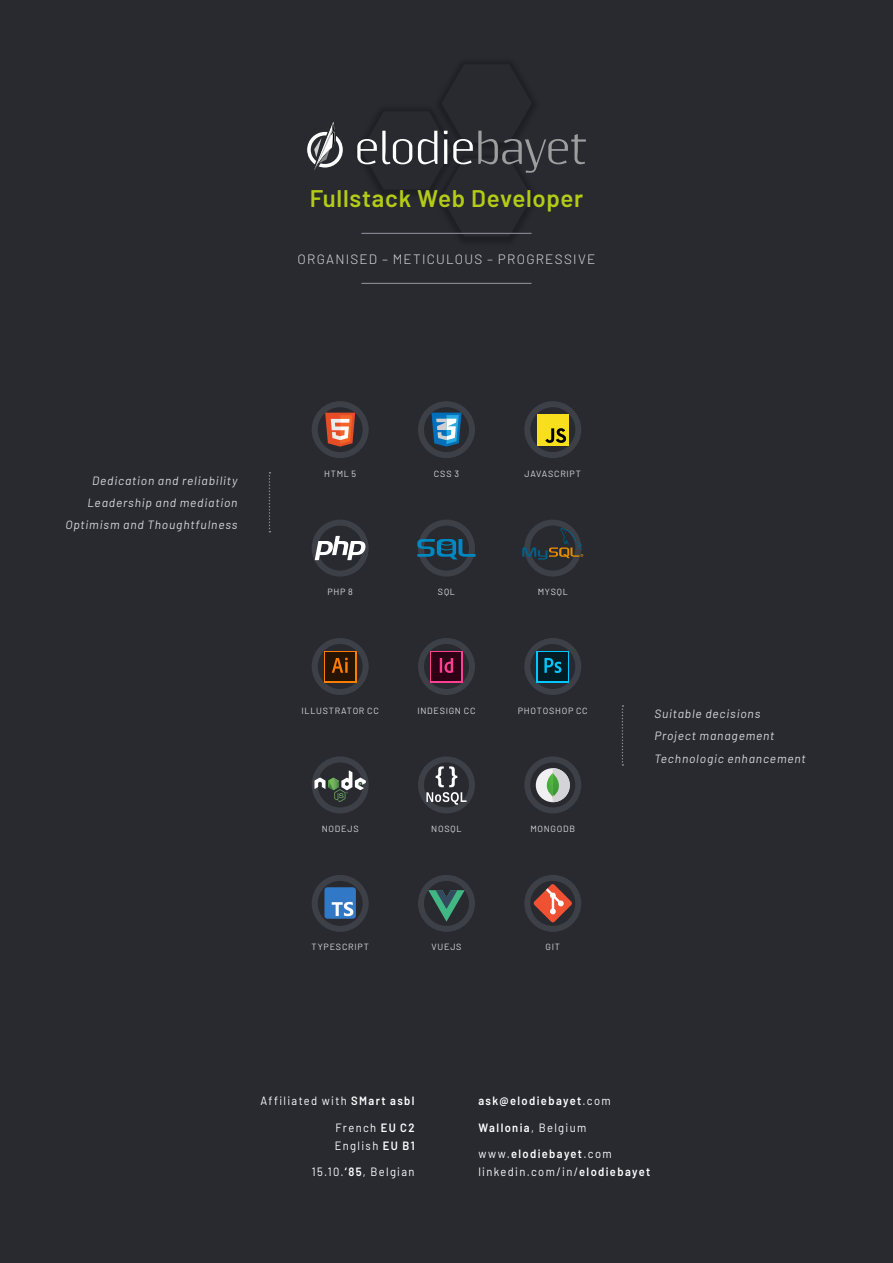
<style>
.page{position:relative;width:893px;height:1263px;background:#282a30}
.page>*{position:absolute;margin:0;border:0;box-sizing:border-box;transform-origin:0 0}
.t1{font:600 24px "Barlow";letter-spacing:.03em;color:#b4cc16}
.t2{font:300 13.5px "Barlow";letter-spacing:.09em;color:#d8d9df}
.t3{font:italic 12px/22.2px "Barlow";letter-spacing:.07em;color:#d8d9df}
.t4{font:12px/18px "Barlow";letter-spacing:.12em;color:#fff;scale:.93 1}
.t5{font:600 12px "Barlow";letter-spacing:.125em;color:#fff;scale:.93 1}
.t6{font:9px "Barlow";letter-spacing:.085em;color:#d8d9df}
.s1{font-weight:600}
.s2{font-weight:400}
</style>
<div class="page">
<hr style="left:361px;top:283px;width:170px;height:1px;background:#8b8a95">
<svg style="left:622px;top:705px;width:1px;height:61px"></svg>
<svg style="left:269px;top:472px;width:1px;height:60px"></svg>
<div style="left:312px;top:638px;width:57px;height:57px;border:6px solid #3e4048;border-radius:50%"></div>
<div style="left:524px;top:638px;width:57px;height:57px;border:6px solid #3e4048;border-radius:50%"></div>
<div style="left:418px;top:638px;width:57px;height:57px;border:6px solid #3e4048;border-radius:50%"></div>
<div style="left:312px;top:756px;width:57px;height:57px;border:6px solid #3e4048;border-radius:50%"></div>
<div style="left:312px;top:401px;width:57px;height:57px;border:6px solid #3e4048;border-radius:50%"></div>
<div style="left:418px;top:756px;width:57px;height:57px;border:6px solid #3e4048;border-radius:50%"></div>
<div style="left:418px;top:401px;width:57px;height:57px;border:6px solid #3e4048;border-radius:50%"></div>
<div style="left:524px;top:756px;width:57px;height:57px;border:6px solid #3e4048;border-radius:50%"></div>
<div style="left:524px;top:401px;width:57px;height:57px;border:6px solid #3e4048;border-radius:50%"></div>
<div style="left:418px;top:520px;width:57px;height:57px;border:6px solid #3e4048;border-radius:50%"></div>
<div style="left:524px;top:520px;width:57px;height:57px;border:6px solid #3e4048;border-radius:50%"></div>
<div style="left:312px;top:520px;width:57px;height:57px;border:6px solid #3e4048;border-radius:50%"></div>
<div style="left:312px;top:875px;width:57px;height:57px;border:6px solid #3e4048;border-radius:50%"></div>
<div style="left:524px;top:875px;width:57px;height:57px;border:6px solid #3e4048;border-radius:50%"></div>
<div style="left:418px;top:875px;width:57px;height:57px;border:6px solid #3e4048;border-radius:50%"></div>
<div style="left:324px;top:651px;width:32px;height:31px;background:#fe7c00"></div>
<div style="left:325px;top:652px;width:30px;height:29px;background:#261300"></div>
<svg style="left:332px;top:657px;width:16px;height:16px"></svg>
<svg style="left:430px;top:651px;width:33px;height:31px"></svg>
<div style="left:432px;top:652px;width:29px;height:29px;background:#2e0013"></div>
<svg style="left:440px;top:658px;width:13px;height:15px"></svg>
<div style="left:537px;top:651px;width:32px;height:31px;background:#00c8ff"></div>
<div style="left:538px;top:652px;width:30px;height:29px;background:#001d26"></div>
<svg style="left:544px;top:658px;width:17px;height:15px"></svg>
<svg style="left:325px;top:413px;width:30px;height:34px"></svg>
<svg style="left:431px;top:413px;width:30px;height:34px"></svg>
<div style="left:537px;top:414px;width:31px;height:31px;background:#f7df1e"></div>
<svg style="left:545px;top:428px;width:21px;height:15px"></svg>
<svg style="left:417px;top:539px;width:59px;height:20px"></svg>
<svg style="left:522px;top:528px;width:61px;height:31px"></svg>
<svg style="left:314px;top:770px;width:52px;height:32px"></svg>
<div style="left:324px;top:887px;width:32px;height:32px;background:#3178c6;border-radius:3px"></div>
<svg style="left:332px;top:902px;width:21px;height:14px"></svg>
<svg style="left:426px;top:766px;width:41px;height:39px"></svg>
<div style="left:536px;top:768px;width:34px;height:34px;background:#f0f0f2;border-radius:50%"></div>
<svg style="left:546px;top:768px;width:24px;height:34px"></svg>
<svg style="left:428px;top:890px;width:37px;height:32px"></svg>
<svg style="left:315px;top:535px;width:52px;height:25px"></svg>
<svg style="left:357px;top:64px;width:229px;height:172px"></svg>
<svg style="left:307px;top:122px;width:36px;height:48px"></svg>
<svg style="left:534px;top:884px;width:38px;height:38px"></svg>
<h1 class="t1" style="left:310px;top:180px;width:275px">Fullstack Web Developer</h1>
<p class="t2" style="left:298px;top:249px;width:299px">ORGANISED – METICULOUS – PROGRESSIVE</p>
<p class="t3" style="left:65px;top:468px;width:174px;text-align:right">Dedication and reliability<br>Leadership and mediation<br>Optimism and Thoughtfulness</p>
<p class="t6" style="left:324px;top:467px;width:34px">HTML 5</p>
<p class="t6" style="left:327px;top:585px;width:27px">PHP 8</p>
<p class="t6" style="left:434px;top:467px;width:27px">CSS 3</p>
<p class="t6" style="left:438px;top:585px;width:19px">SQL</p>
<p class="t6" style="left:525px;top:467px;width:58px">JAVASCRIPT</p>
<p class="t6" style="left:538px;top:585px;width:32px">MYSQL</p>
<p class="t6" style="left:301px;top:704px;width:79px">ILLUSTRATOR CC</p>
<p class="t6" style="left:417px;top:704px;width:59px">INDESIGN CC</p>
<p class="t6" style="left:518px;top:704px;width:71px">PHOTOSHOP CC</p>
<p class="t6" style="left:322px;top:822px;width:38px">NODEJS</p>
<p class="t6" style="left:431px;top:822px;width:32px">NOSQL</p>
<p class="t6" style="left:530px;top:822px;width:46px">MONGODB</p>
<p class="t6" style="left:312px;top:940px;width:59px">TYPESCRIPT</p>
<p class="t6" style="left:431px;top:940px;width:32px">VUEJS</p>
<p class="t6" style="left:546px;top:940px;width:16px">GIT</p>
<p class="t3" style="left:654px;top:702px;width:153px">Suitable decisions<br>Project management<br>Technologic enhancement</p>
<p class="t4" style="left:260px;top:1091px;width:167px">Affiliated with <span class="s1">SMart asbl</span></p>
<p class="t4" style="left:335px;top:1117px;width:87px">French <span class="s1">EU C2<br></span>English <span class="s1">EU B1</span></p>
<p class="t4" style="left:312px;top:1162px;width:112px">15.10.<span class="s1">‘85</span>, Belgian</p>
<p class="t5" style="left:478px;top:1092px;width:144px">ask@elodiebayet<span class="s2">.com</span></p>
<p class="t5" style="left:478px;top:1119px;width:118px">Wallonia<span class="s2">, Belgium</span></p>
<p class="t4" style="left:478px;top:1144px;width:186px">www.<span class="s1">elodiebayet</span>.com linkedin.com/in/<span class="s1">elodiebayet</span></p>
</div>
